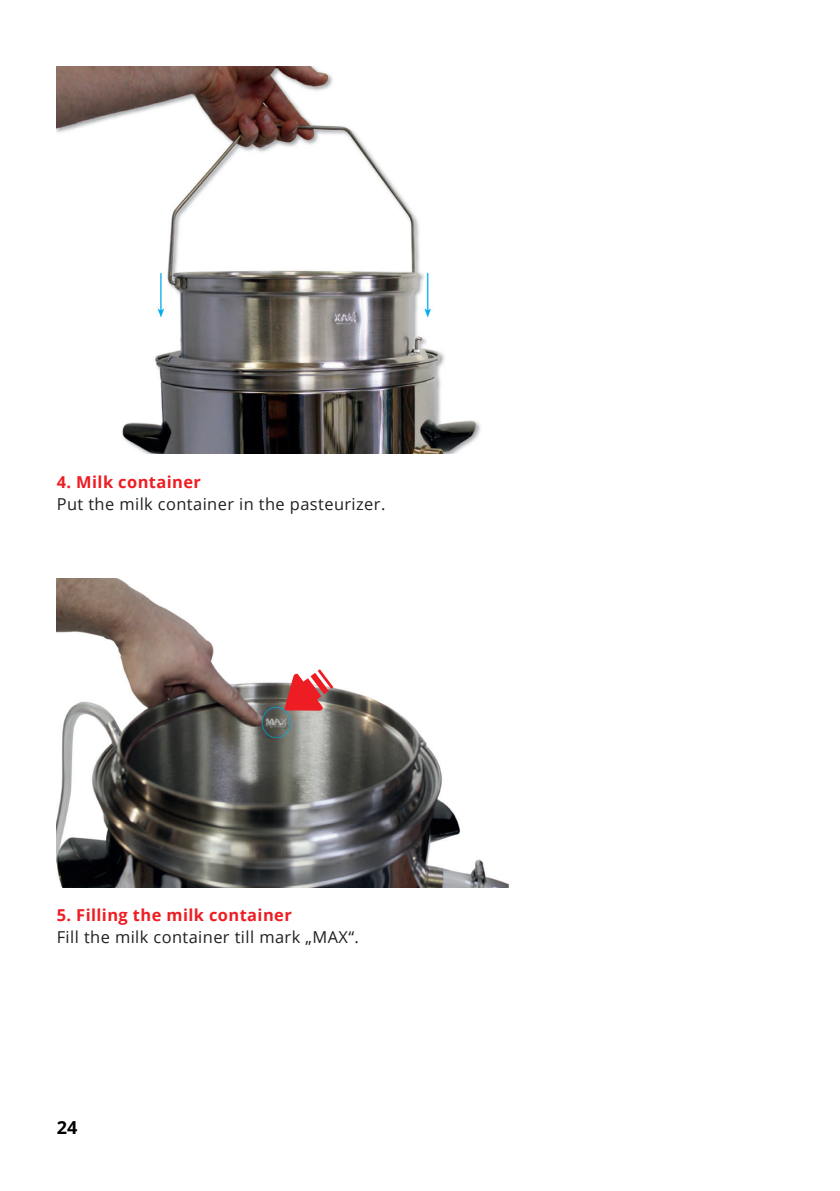
<style>
.page{position:relative;width:840px;height:1191px;background:#fff}
.page>*{position:absolute;margin:0;border:0;box-sizing:border-box;transform-origin:0 0}
.t1{font:700 18px "Open Sans";color:#000001}
.t2{font:16.4px "Open Sans";letter-spacing:.025em;color:#231f20}
.t3{font:700 16.4px "Open Sans";letter-spacing:.025em;color:#ee1d23}
</style>
<div class="page">
<img style="left:57px;top:66px;width:424px;height:388px">
<img style="left:57px;top:578px;width:452px;height:309px">
<svg style="left:284px;top:669px;width:49px;height:41px"></svg>
<p class="t3" style="left:57px;top:470px;width:146px">4. Milk container</p>
<p class="t2" style="left:57px;top:492px;width:330px">Put the milk container in the pasteurizer.</p>
<p class="t3" style="left:57px;top:904px;width:236px">5. Filling the milk container</p>
<p class="t2" style="left:57px;top:926px;width:303px">Fill the milk container till mark „MAX“.</p>
<p class="t1" style="left:57px;top:1115px;width:22px">24</p>
</div>
